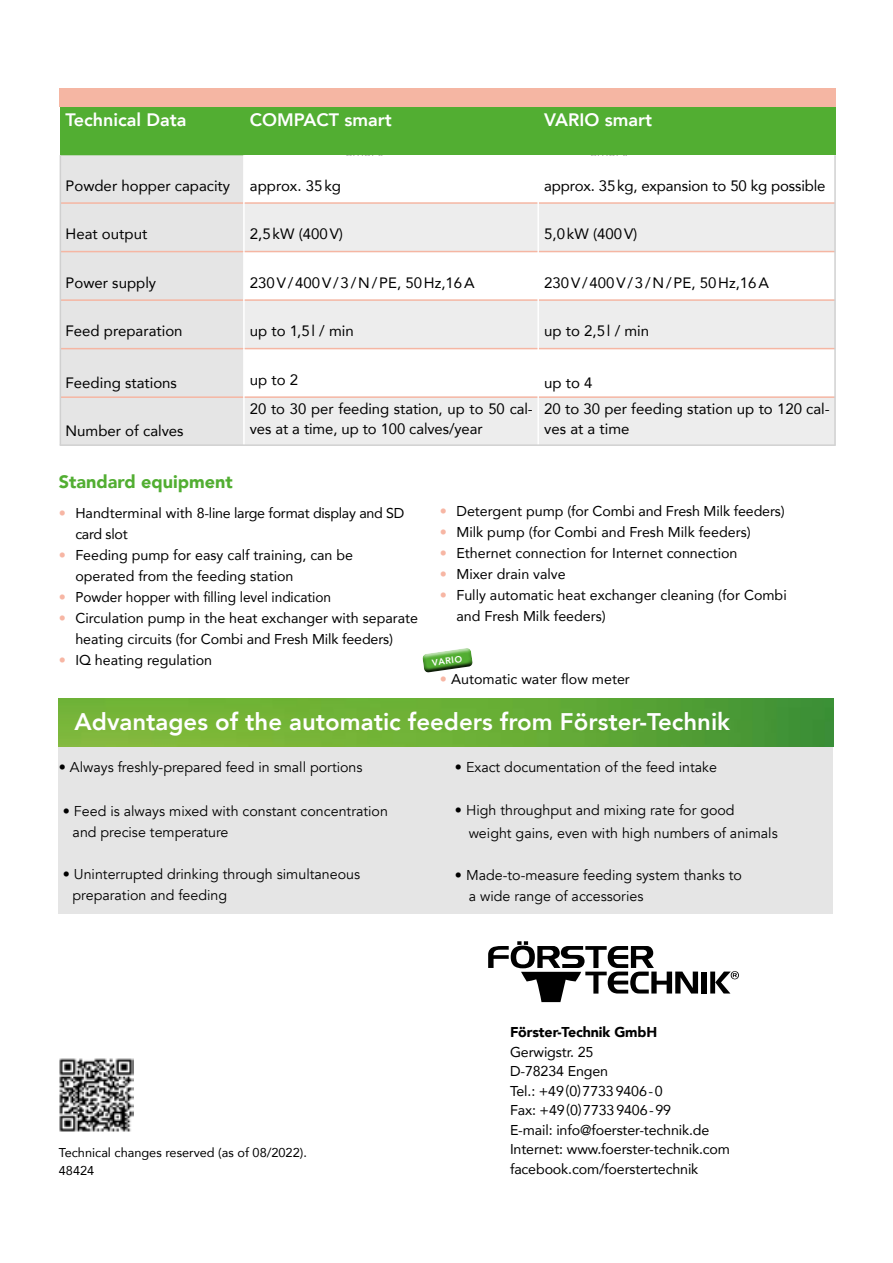
<style>
.page{position:relative;width:893px;height:1263px;background:#fff}
.page>*{position:absolute;margin:0;border:0;box-sizing:border-box;transform-origin:0 0}
.t1{font:800 24px "Avenir LT Com";color:#fff}
.t2{font:800 18px "Avenir LT Com";color:#fff}
.t3{font:900 18px "Avenir LT Com";color:#52ae32}
.t4{font:15px/29px "Avenir LT Com";color:#000}
.t5{font:14.25px/19.5px "Avenir LT Com";color:#000}
.t6{font:14.25px/21px "Avenir LT Com";color:#000}
.t7{font:14.25px/21px "Avenir LT Com";letter-spacing:-.02em;color:#000}
.t8{font:14.25px "Avenir LT Com";color:#000;scale:.96 1}
.t9{font:900 14.25px "Avenir LT Com";letter-spacing:-.01em;color:#000}
.t10{font:12.75px/18px "Avenir LT Com";color:#000}
.t11{font:800 9px "Avenir LT Com";color:#fff}
.s1{color:#f7b6a4}
</style>
<div class="page">
<img style="left:59px;top:1058px;width:75px;height:74px">
<svg style="left:422px;top:648px;width:51px;height:25px"></svg>
<div style="left:60px;top:107px;width:185px;height:48px;background:#52ae32"></div>
<div style="left:61px;top:155px;width:182px;height:289px;background:#e5e5e5"></div>
<hr style="left:60px;top:202px;width:184px;height:2px;background:#f5b6a3">
<hr style="left:60px;top:251px;width:184px;height:1px;background:#f5b6a3">
<hr style="left:60px;top:299px;width:184px;height:2px;background:#f5b6a3">
<hr style="left:60px;top:348px;width:184px;height:1px;background:#f5b6a3">
<hr style="left:60px;top:396px;width:184px;height:2px;background:#f5b6a3">
<div style="left:244px;top:107px;width:295px;height:48px;background:#52ae32"></div>
<svg style="left:245px;top:204px;width:292px;height:240px;fill:#ededed"></svg>
<hr style="left:243px;top:155px;width:2px;height:48px;background:#fff">
<hr style="left:243px;top:203px;width:2px;height:49px;background:#fff">
<hr style="left:243px;top:252px;width:2px;height:48px;background:#fff">
<hr style="left:243px;top:300px;width:2px;height:49px;background:#fff">
<hr style="left:243px;top:349px;width:2px;height:48px;background:#fff">
<hr style="left:243px;top:397px;width:2px;height:48px;background:#fff">
<hr style="left:245px;top:202px;width:293px;height:2px;background:#f5b6a3">
<hr style="left:245px;top:251px;width:293px;height:1px;background:#f5b6a3">
<hr style="left:245px;top:299px;width:293px;height:2px;background:#f5b6a3">
<hr style="left:245px;top:348px;width:293px;height:1px;background:#f5b6a3">
<hr style="left:245px;top:396px;width:293px;height:2px;background:#f5b6a3">
<div style="left:538px;top:107px;width:298px;height:48px;background:#52ae32"></div>
<svg style="left:539px;top:204px;width:295px;height:240px;fill:#ededed"></svg>
<hr style="left:537px;top:155px;width:2px;height:48px;background:#fff">
<hr style="left:537px;top:203px;width:2px;height:49px;background:#fff">
<hr style="left:537px;top:252px;width:2px;height:48px;background:#fff">
<hr style="left:537px;top:300px;width:2px;height:49px;background:#fff">
<hr style="left:537px;top:349px;width:2px;height:48px;background:#fff">
<hr style="left:537px;top:397px;width:2px;height:48px;background:#fff">
<hr style="left:539px;top:202px;width:296px;height:2px;background:#f5b6a3">
<hr style="left:539px;top:251px;width:296px;height:1px;background:#f5b6a3">
<hr style="left:539px;top:299px;width:296px;height:2px;background:#f5b6a3">
<hr style="left:539px;top:348px;width:296px;height:1px;background:#f5b6a3">
<hr style="left:539px;top:396px;width:296px;height:2px;background:#f5b6a3">
<div style="left:701px;top:971px;width:6px;height:22px;background:#000"></div>
<svg style="left:488px;top:941px;width:210px;height:61px"></svg>
<svg style="left:710px;top:971px;width:29px;height:22px"></svg>
<div style="left:59px;top:744px;width:774px;height:169px;background:#e5e5e5"></div>
<img style="left:59px;top:698px;width:774px;height:49px">
<div style="left:60px;top:88px;width:776px;height:19px;background:#f5b6a3"></div>
<hr style="left:834px;top:155px;width:2px;height:290px;background:#d0d0d0">
<hr style="left:60px;top:155px;width:1px;height:290px;background:#d0d0d0">
<hr style="left:60px;top:444px;width:776px;height:2px;background:#d0d0d0">
<p class="t2" style="left:66px;top:109px;width:123px">Technical Data</p>
<p class="t2" style="left:250px;top:109px;width:143px">COMPACT smart</p>
<p class="t2" style="left:544px;top:109px;width:109px">VARIO smart</p>
<p class="t4" style="left:66px;top:172px;width:166px">Powder hopper capacity</p>
<p class="t4" style="left:66px;top:220px;width:83px">Heat output</p>
<p class="t4" style="left:66px;top:268px;width:92px">Power supply</p>
<p class="t4" style="left:66px;top:317px;width:119px">Feed preparation</p>
<p class="t4" style="left:66px;top:368px;width:113px">Feeding stations</p>
<p class="t4" style="left:66px;top:416px;width:120px">Number of calves</p>
<p class="t4" style="left:250px;top:171px;width:93px">approx. 35kg</p>
<p class="t4" style="left:250px;top:219px;width:95px">2,5kW (400V)</p>
<p class="t4" style="left:250px;top:268px;width:226px">230V/400V/3/N/PE, 50Hz,16A</p>
<p class="t4" style="left:250px;top:317px;width:105px">up to 1,5l / min</p>
<p class="t4" style="left:250px;top:366px;width:284px">up to 2<br>20 to 30 per feeding station, up to 50 cal-</p>
<p class="t4" style="left:250px;top:414px;width:234px">ves at a time, up to 100 calves/year</p>
<p class="t4" style="left:544px;top:172px;width:283px">approx. 35kg, expansion to 50 kg possible</p>
<p class="t4" style="left:544px;top:219px;width:95px">5,0kW (400V)</p>
<p class="t4" style="left:544px;top:268px;width:226px">230V/400V/3/N/PE, 50Hz,16A</p>
<p class="t4" style="left:544px;top:317px;width:106px">up to 2,5l / min</p>
<p class="t4" style="left:544px;top:369px;width:287px;line-height:26.7px">up to 4<br>20 to 30 per feeding station up to 120 cal-</p>
<p class="t4" style="left:544px;top:414px;width:87px">ves at a time</p>
<p class="t3" style="left:59px;top:471px;width:176px">Standard equipment</p>
<p class="t7" style="left:75px;top:503px;width:330px;text-indent:-17px"><span class="s1">•</span> Handterminal with 8-line large format display and SD card slot</p>
<p class="t5" style="left:75px;top:545px;width:279px;line-height:21px;text-indent:-17px"><span class="s1">•</span> Feeding pump for easy calf training, can be operated from the feeding station</p>
<p class="t8" style="left:59px;top:589px;width:285px"><span class="s1">•</span> Powder hopper with filling level indication</p>
<p class="t5" style="left:59px;top:608px;width:361px;line-height:21px;text-align:center"><span class="s1">•</span> Circulation pump in the heat exchanger with separate heating circuits (for Combi and Fresh Milk feeders)</p>
<p class="t5" style="left:59px;top:651px;width:155px"><span class="s1">•</span> IQ heating regulation</p>
<p class="t5" style="left:440px;top:502px;width:346px"><span class="s1">•</span> Detergent pump (for Combi and Fresh Milk feeders)</p>
<p class="t5" style="left:440px;top:523px;width:312px"><span class="s1">•</span> Milk pump (for Combi and Fresh Milk feeders)</p>
<p class="t5" style="left:440px;top:544px;width:299px"><span class="s1">•</span> Ethernet connection for Internet connection</p>
<p class="t5" style="left:440px;top:565px;width:127px"><span class="s1">•</span> Mixer drain valve</p>
<p class="t5" style="left:456px;top:585px;width:332px;line-height:21px;text-indent:-17px"><span class="s1">•</span> Fully automatic heat exchanger cleaning (for Combi and Fresh Milk feeders)</p>
<p class="t11" style="left:431px;top:657px;width:32px;rotate:-8deg">VARIO</p>
<p class="t5" style="left:440px;top:670px;width:191px"><span class="s1">•</span> Automatic water flow meter</p>
<h1 class="t1" style="left:75px;top:707px;width:657px">Advantages of the automatic feeders from Förster-Technik</h1>
<p class="t6" style="left:59px;top:757px;width:305px">• Always freshly-prepared feed in small portions</p>
<p class="t6" style="left:73px;top:801px;width:317px;text-indent:-10px">• Feed is always mixed with constant concentration and precise temperature</p>
<p class="t6" style="left:73px;top:863px;width:289px;text-indent:-10px">• Uninterrupted drinking through simultaneous preparation and feeding</p>
<p class="t6" style="left:455px;top:757px;width:264px">• Exact documentation of the feed intake</p>
<p class="t6" style="left:469px;top:799px;width:311px;line-height:22.5px;text-indent:-14px">• High throughput and mixing rate for good weight gains, even with high numbers of animals</p>
<p class="t6" style="left:469px;top:865px;width:275px;text-indent:-14px">• Made-to-measure feeding system thanks to a wide range of accessories</p>
<p class="t10" style="left:59px;top:1144px;width:250px">Technical changes reserved (as of 08/2022).<br>48424</p>
<p class="t9" style="left:510px;top:1023px;width:149px">Förster-Technik GmbH</p>
<p class="t5" style="left:510px;top:1042px;width:222px">Gerwigstr. 25<br>D-78234 Engen<br>Tel.: +49(0)77339406-0<br>Fax: +49(0)77339406-99<br>E-mail: info@foerster-technik.de<br>Internet: www.foerster-technik.com facebook.com/foerstertechnik</p>
</div>
